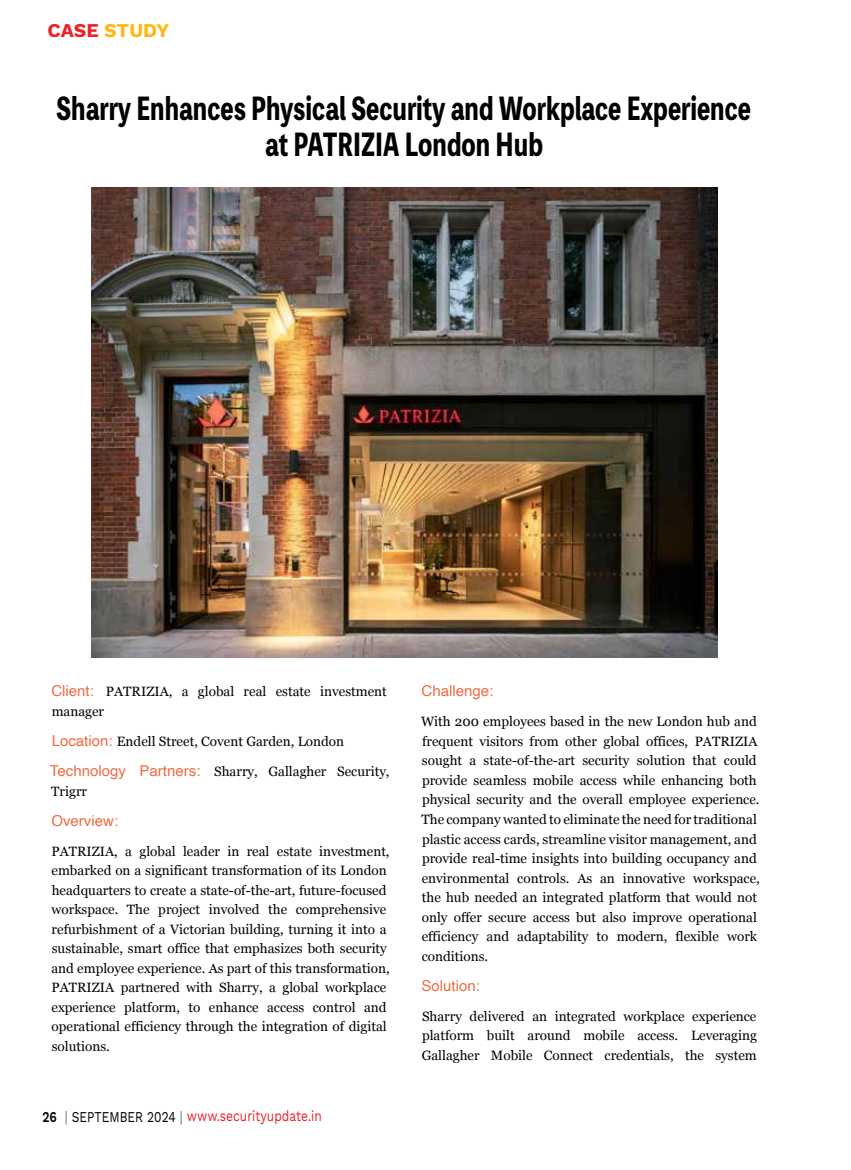
<style>
.page{position:relative;width:851px;height:1170px;background:#fff}
.page>*{position:absolute;margin:0;border:0;box-sizing:border-box;transform-origin:0 0}
.t1{font:800 30px/36px "Toppan Bunkyu Midashi Gothic Std N";color:#000;text-align:center;scale:.77 1}
.t2{font:700 19.5px "Work Sans";color:#fdb913}
.t3{font:15px "Work Sans";color:#ed1d24;scale:.8 1}
.t4{font:15px "Helvetica";color:#ef6b43}
.t5{font:13.5px/19.5px "Georgia";color:#000}
.s1{color:#eb2227}
.s2{font-family:"Helvetica";font-size:15px;color:#ef6b43}
.s3{font-weight:600;color:#000}
.s4{color:#636466}
.s5{color:#000}
</style>
<div class="page">
<img style="left:91px;top:188px;width:626px;height:469px">
<h2 class="t2" style="left:47px;top:19px;width:123px"><span class="s1">CASE</span> STUDY</h2>
<h1 class="t1" style="left:56px;top:89px;width:903px">Sharry Enhances Physical Security and Workplace Experience at PATRIZIA London Hub</h1>
<p class="t5" style="left:51px;top:681px;width:337px"><span class="s2">Client:</span> PATRIZIA, a global real estate investment manager</p>
<p class="t5" style="left:52px;top:731px;width:294px"><span class="s2">Location:</span> Endell Street, Covent Garden, London</p>
<p class="t5" style="left:50px;top:761px;width:341px"><span class="s2">Technology Partners:</span> Sharry, Gallagher Security,<br>Trigrr</p>
<p class="t4" style="left:51px;top:808px;width:68px">Overview:</p>
<p class="t5" style="left:51px;top:840px;width:339px">PATRIZIA, a global leader in real estate investment, embarked on a significant transformation of its London headquarters to create a state-of-the-art, future-focused workspace. The project involved the comprehensive refurbishment of a Victorian building, turning it into a sustainable, smart office that emphasizes both security and employee experience. As part of this transformation, PATRIZIA partnered with Sharry, a global workplace experience platform, to enhance access control and operational efficiency through the integration of digital solutions.</p>
<p class="t3" style="left:43px;top:1106px;width:350px"><span class="s3">26</span> <span class="s4">|</span> <span class="s5">SEPTEMBER 2024</span> <span class="s4">|</span> www.securityupdate.in</p>
<p class="t4" style="left:421px;top:679px;width:73px">Challenge:</p>
<p class="t5" style="left:421px;top:711px;width:340px">With 200 employees based in the new London hub and frequent visitors from other global offices, PATRIZIA sought a state-of-the-art security solution that could provide seamless mobile access while enhancing both physical security and the overall employee experience.<br>The company wanted to eliminate the need for traditional plastic access cards, streamline visitor management, and provide real-time insights into building occupancy and environmental controls. As an innovative workspace, the hub needed an integrated platform that would not only offer secure access but also improve operational efficiency and adaptability to modern, flexible work conditions.</p>
<p class="t4" style="left:421px;top:973px;width:60px">Solution:</p>
<p class="t5" style="left:421px;top:1005px;width:337px;text-align:justify">Sharry delivered an integrated workplace experience platform built around mobile access. Leveraging Gallagher Mobile Connect credentials, the system</p>
</div>
